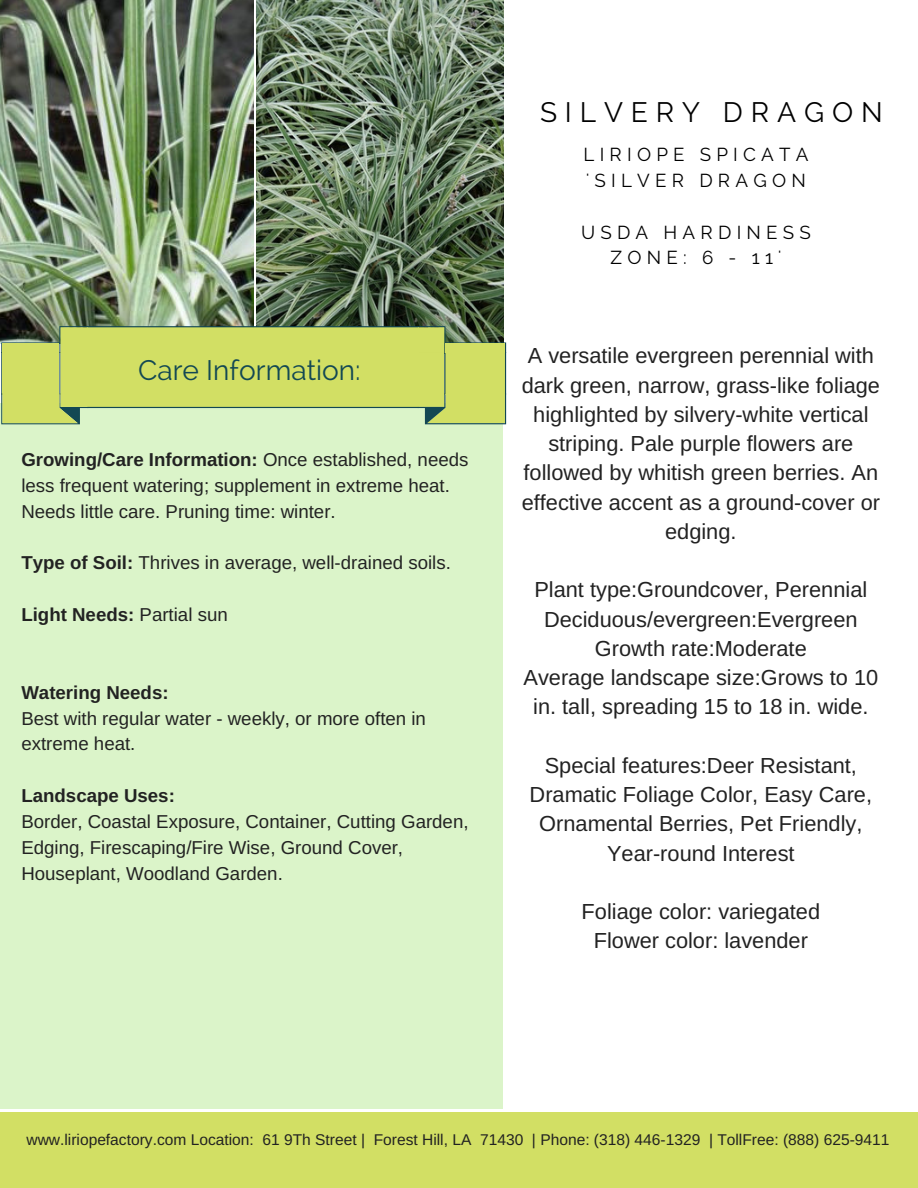
<style>
.page{position:relative;width:918px;height:1188px;background:#fff}
.page>*{position:absolute;margin:0;border:0;box-sizing:border-box;transform-origin:0 0}
.t1{font:28.05px "Raleway";color:#134853}
.t2{font:28.05px "Raleway";letter-spacing:.28em;color:#000}
.t3{font:21.75px/29.2px "Arimo";color:#222;text-align:center}
.t4{font:18.75px/25.8px "Arimo";color:#222}
.t5{font:18.75px/25.8px "Raleway";letter-spacing:.28em;color:#000}
.t6{font:700 18.75px "Arimo";color:#222}
.t7{font:15.6px "Arimo";color:#222}
.s1{font-weight:700}
.s2{font-weight:400}
</style>
<div class="page">
<img style="left:0;top:0;width:253px;height:343px">
<img style="left:256px;top:0;width:248px;height:326px">
<div style="left:0;top:404px;width:502px;height:705px;background:#dbf4c9"></div>
<div style="left:0;top:1112px;width:918px;height:76px;background:#d2df64"></div>
<svg style="left:1px;top:326px;width:505px;height:98px;background:#c7d76d"></svg>
<p class="t1" style="left:138px;top:354px;width:224px">Care Information:</p>
<p class="t4" style="left:21px;top:446px;width:449px"><span class="s1">Growing/Care Information:</span> Once established, needs less frequent watering; supplement in extreme heat.<br>Needs little care. Pruning time: winter.</p>
<p class="t4" style="left:21px;top:550px;width:431px"><span class="s1">Type of Soil:</span> Thrives in average, well-drained soils.</p>
<p class="t6" style="left:21px;top:604px;width:208px">Light Needs: <span class="s2">Partial sun</span></p>
<p class="t6" style="left:21px;top:682px;width:149px">Watering Needs:</p>
<p class="t4" style="left:21px;top:705px;width:406px">Best with regular water - weekly, or more often in extreme heat.</p>
<p class="t6" style="left:21px;top:785px;width:155px">Landscape Uses:</p>
<p class="t4" style="left:21px;top:809px;width:449px">Border, Coastal Exposure, Container, Cutting Garden,<br>Edging, Firescaping/Fire Wise, Ground Cover,<br>Houseplant, Woodland Garden.</p>
<p class="t2" style="left:540px;top:95px;width:344px">SILVERY DRAGON</p>
<p class="t5" style="left:583px;top:141px;width:227px">LIRIOPE SPICATA 'SILVER DRAGON</p>
<p class="t5" style="left:581px;top:219px;width:231px;text-align:center">USDA HARDINESS<br>ZONE: 6 - 11'</p>
<p class="t3" style="left:522px;top:341px;width:360px">A versatile evergreen perennial with dark green, narrow, grass-like foliage highlighted by silvery-white vertical striping. Pale purple flowers are followed by whitish green berries. An effective accent as a ground-cover or edging.</p>
<p class="t3" style="left:524px;top:575px;width:356px">Plant type:Groundcover, Perennial Deciduous/evergreen:Evergreen Growth rate:Moderate<br>Average landscape size:Grows to 10 in. tall, spreading 15 to 18 in. wide.</p>
<p class="t3" style="left:530px;top:751px;width:344px">Special features:Deer Resistant,<br>Dramatic Foliage Color, Easy Care,<br>Ornamental Berries, Pet Friendly,<br>Year-round Interest</p>
<p class="t3" style="left:582px;top:897px;width:240px">Foliage color: variegated<br>Flower color: lavender</p>
<p class="t7" style="left:26px;top:1131px;width:864px">www.liriopefactory.com Location: 61 9Th Street | Forest Hill, LA 71430 | Phone: (318) 446-1329 | TollFree: (888) 625-9411</p>
</div>
